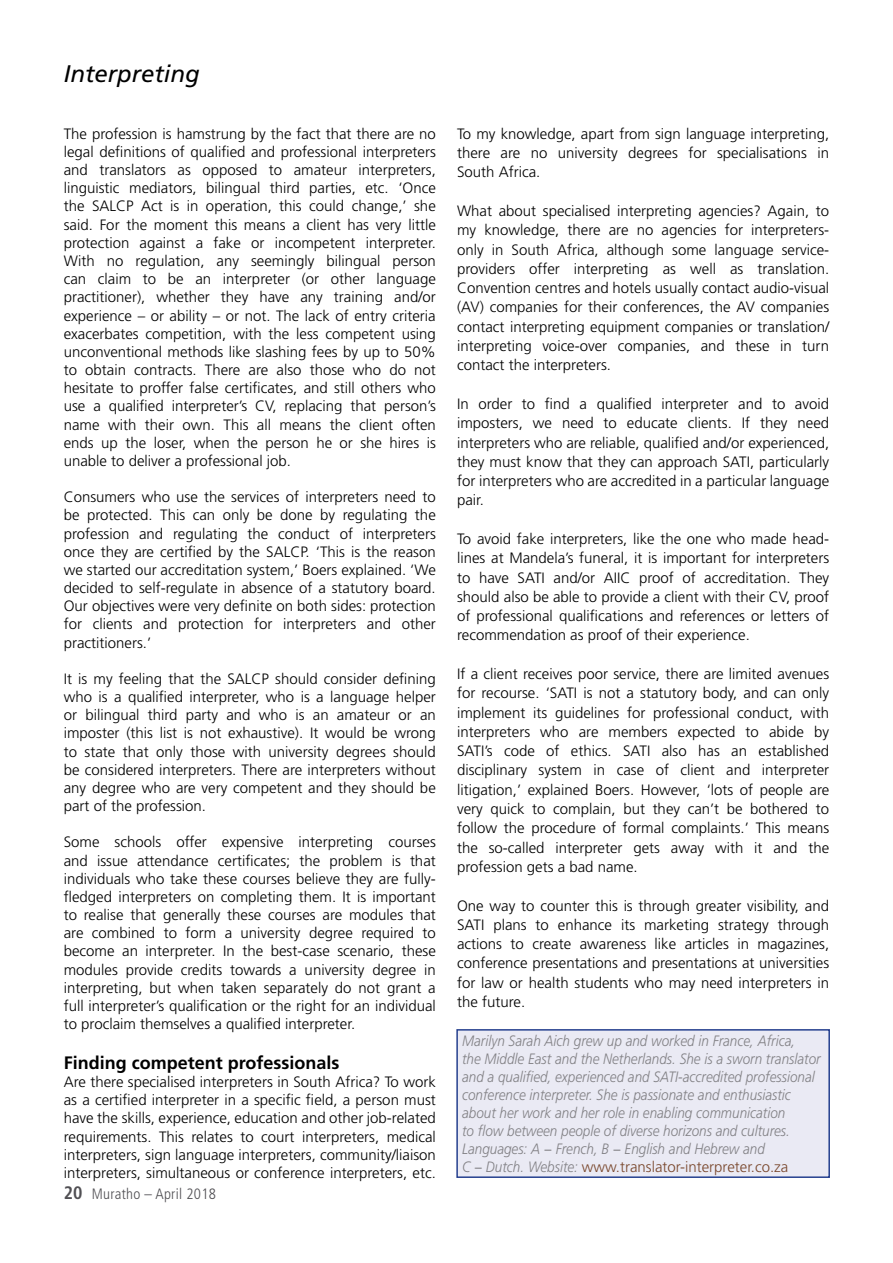
<style>
.page{position:relative;width:893px;height:1263px;background:#fff}
.page>*{position:absolute;margin:0;border:0;box-sizing:border-box;transform-origin:0 0}
.t1{font:italic 24px "Frutiger LT Std";color:#000}
.t2{font:700 18px "Frutiger LT Std";color:#000}
.t3{font:300 15px/18.1px "Frutiger LT Std";color:#000;text-align:justify}
.t4{font:italic 300 15px/18px "Frutiger LT Std";color:#818084;scale:.9 1}
.t5{font:300 condensed 15px "Frutiger LT Std";letter-spacing:.02em;color:#504f53}
.s1{font-weight:700;font-size:18px}
.s2{font-style:normal;color:#79472c}
</style>
<div class="page">
<div style="left:457px;top:1030px;width:372px;height:147px;background:#eaeaf4"></div>
<div style="left:456px;top:1029px;width:374px;height:149px;border:2px solid #25408f"></div>
<h1 class="t1" style="left:64px;top:59px;width:138px">Interpreting</h1>
<p class="t3" style="left:64px;top:125px;width:374px">The profession is hamstrung by the fact that there are no legal definitions of qualified and professional interpreters and translators as opposed to amateur interpreters, linguistic mediators, bilingual third parties, etc. ‘Once the SALCP Act is in operation, this could change,’ she said. For the moment this means a client has very little protection against a fake or incompetent interpreter.<br>With no regulation, any seemingly bilingual person can claim to be an interpreter (or other language practitioner), whether they have any training and/or experience – or ability – or not. The lack of entry criteria exacerbates competition, with the less competent using unconventional methods like slashing fees by up to 50% to obtain contracts. There are also those who do not hesitate to proffer false certificates, and still others who use a qualified interpreter’s CV, replacing that person’s name with their own. This all means the client often ends up the loser, when the person he or she hires is unable to deliver a professional job.</p>
<p class="t3" style="left:64px;top:488px;width:374px">Consumers who use the services of interpreters need to be protected. This can only be done by regulating the profession and regulating the conduct of interpreters once they are certified by the SALCP. ‘This is the reason we started our accreditation system,’ Boers explained. ‘We decided to self-regulate in absence of a statutory board.<br>Our objectives were very definite on both sides: protection for clients and protection for interpreters and other practitioners.’</p>
<p class="t3" style="left:64px;top:670px;width:374px">It is my feeling that the SALCP should consider defining who is a qualified interpreter, who is a language helper or bilingual third party and who is an amateur or an imposter (this list is not exhaustive). It would be wrong to state that only those with university degrees should be considered interpreters. There are interpreters without any degree who are very competent and they should be part of the profession.</p>
<p class="t3" style="left:64px;top:833px;width:374px">Some schools offer expensive interpreting courses and issue attendance certificates; the problem is that individuals who take these courses believe they are fully&shy;fledged interpreters on completing them. It is important to realise that generally these courses are modules that are combined to form a university degree required to become an interpreter. In the best-case scenario, these modules provide credits towards a university degree in interpreting, but when taken separately do not grant a full interpreter’s qualification or the right for an individual to proclaim themselves a qualified interpreter.</p>
<p class="t2" style="left:64px;top:1052px;width:277px">Finding competent professionals</p>
<p class="t3" style="left:64px;top:1073px;width:374px">Are there specialised interpreters in South Africa? To work as a certified interpreter in a specific field, a person must have the skills, experience, education and other job-related requirements. This relates to court interpreters, medical interpreters, sign language interpreters, community/liaison interpreters, simultaneous or conference interpreters, etc.</p>
<p class="t5" style="left:64px;top:1185px;width:154px"><span class="s1">20</span> Muratho – April 2018</p>
<p class="t3" style="left:457px;top:124px;width:374px;line-height:19.4px">To my knowledge, apart from sign language interpreting, there are no university degrees for specialisations in South Africa.</p>
<p class="t3" style="left:457px;top:201px;width:374px;line-height:19.4px">What about specialised interpreting agencies? Again, to my knowledge, there are no agencies for interpreters&shy;only in South Africa, although some language service&shy;providers offer interpreting as well as translation.<br>Convention centres and hotels usually contact audio-visual (AV) companies for their conferences, the AV companies contact interpreting equipment companies or translation/ interpreting voice-over companies, and these in turn contact the interpreters.</p>
<p class="t3" style="left:457px;top:394px;width:374px;line-height:19.4px">In order to find a qualified interpreter and to avoid imposters, we need to educate clients. If they need interpreters who are reliable, qualified and/or experienced, they must know that they can approach SATI, particularly for interpreters who are accredited in a particular language pair.</p>
<p class="t3" style="left:457px;top:529px;width:374px;line-height:19.4px">To avoid fake interpreters, like the one who made head&shy;lines at Mandela’s funeral, it is important for interpreters to have SATI and/or AIIC proof of accreditation. They should also be able to provide a client with their CV, proof of professional qualifications and references or letters of recommendation as proof of their experience.</p>
<p class="t3" style="left:457px;top:664px;width:374px;line-height:19.4px">If a client receives poor service, there are limited avenues for recourse. ‘SATI is not a statutory body, and can only implement its guidelines for professional conduct, with interpreters who are members expected to abide by SATI’s code of ethics. SATI also has an established disciplinary system in case of client and interpreter litigation,’ explained Boers. However, ‘lots of people are very quick to complain, but they can’t be bothered to follow the procedure of formal complaints.’ This means the so-called interpreter gets away with it and the profession gets a bad name.</p>
<p class="t3" style="left:457px;top:896px;width:374px;line-height:19.4px">One way to counter this is through greater visibility, and SATI plans to enhance its marketing strategy through actions to create awareness like articles in magazines, conference presentations and presentations at universities for law or health students who may need interpreters in the future.</p>
<p class="t4" style="left:462px;top:1032px;width:400px">Marilyn Sarah Aich grew up and worked in France, Africa,<br>the Middle East and the Netherlands. She is a sworn translator and a qualified, experienced and SATI-accredited professional conference interpreter. She is passionate and enthusiastic about her work and her role in enabling communication<br>to flow between people of diverse horizons and cultures.<br>Languages: A − French, B − English and Hebrew and<br>C − Dutch. Website: <span class="s2">www.translator-interpreter.co.za</span></p>
</div>
